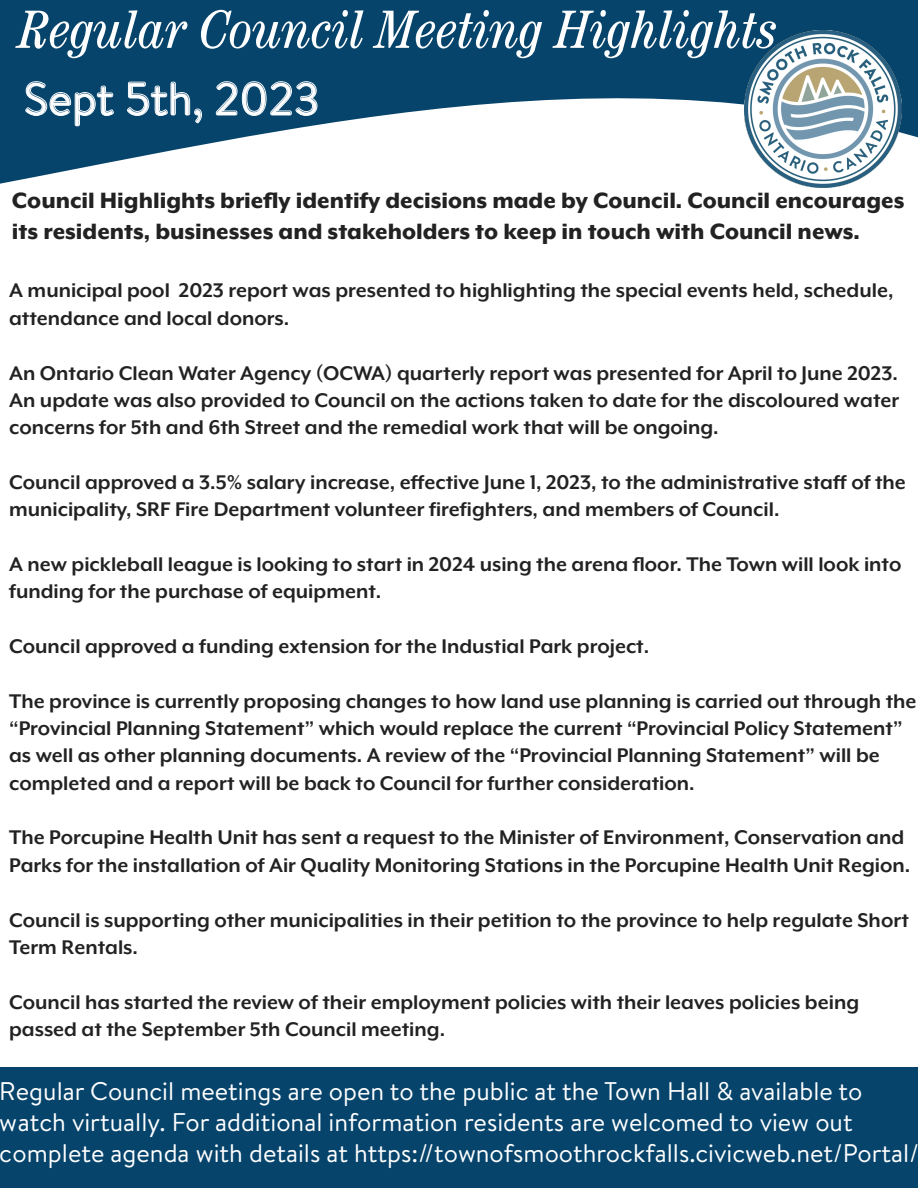
<style>
.page{position:relative;width:918px;height:1188px;background:#fff}
.page>*{position:absolute;margin:0;border:0;box-sizing:border-box;transform-origin:0 0}
.t1{font:italic condensed 54px "Century";color:#fff}
.t2{font:45.6px "Brandon Text";color:#fff}
.t3{font:25.5px/30.6px "Brandon Text";color:#fff}
.t4{font:800 25.5px/30.6px "Mr Eaves XL Mod OT";color:#222}
.t5{font:700 22.8px/27.3px "Mr Eaves XL Mod OT";color:#222}
</style>
<div class="page">
<svg style="left:0;top:0;width:918px;height:184px;fill:#06446c"></svg>
<img style="left:744px;top:30px;width:158px;height:158px">
<div style="left:0;top:1068px;width:918px;height:120px;background:#06446c"></div>
<svg style="left:25px;top:81px;width:293px;height:45px;background:#20577b"></svg>
<h1 class="t1" style="left:19px;top:-2px;width:760px">Regular Council Meeting Highlights</h1>
<h2 class="t2" style="left:24px;top:67px;width:297px">Sept 5th, 2023</h2>
<p class="t4" style="left:12px;top:185px;width:894px">Council Highlights briefly identify decisions made by Council. Council encourages its residents, businesses and stakeholders to keep in touch with Council news.</p>
<p class="t5" style="left:9px;top:277px;width:886px">A municipal pool 2023 report was presented to highlighting the special events held, schedule, attendance and local donors.</p>
<p class="t5" style="left:9px;top:359px;width:892px;text-align:justify">An Ontario Clean Water Agency (OCWA) quarterly report was presented for April to June 2023.<br>An update was also provided to Council on the actions taken to date for the discoloured water concerns for 5th and 6th Street and the remedial work that will be ongoing.</p>
<p class="t5" style="left:9px;top:468px;width:898px">Council approved a 3.5% salary increase, effective June 1, 2023, to the administrative staff of the municipality, SRF Fire Department volunteer firefighters, and members of Council.</p>
<p class="t5" style="left:9px;top:550px;width:894px">A new pickleball league is looking to start in 2024 using the arena floor. The Town will look into funding for the purchase of equipment.</p>
<p class="t5" style="left:9px;top:632px;width:642px">Council approved a funding extension for the Industial Park project.</p>
<p class="t5" style="left:9px;top:687px;width:909px">The province is currently proposing changes to how land use planning is carried out through the “Provincial Planning Statement” which would replace the current “Provincial Policy Statement” as well as other planning documents. A review of the “Provincial Planning Statement” will be completed and a report will be back to Council for further consideration.</p>
<p class="t5" style="left:9px;top:824px;width:903px">The Porcupine Health Unit has sent a request to the Minister of Environment, Conservation and<br>Parks for the installation of Air Quality Monitoring Stations in the Porcupine Health Unit Region.</p>
<p class="t5" style="left:9px;top:906px;width:901px">Council is supporting other municipalities in their petition to the province to help regulate Short<br>Term Rentals.</p>
<p class="t5" style="left:9px;top:988px;width:851px">Council has started the review of their employment policies with their leaves policies being passed at the September 5th Council meeting.</p>
<p class="t3" style="left:0;top:1075px;width:920px">Regular Council meetings are open to the public at the Town Hall &amp; available to watch virtually. For additional information residents are welcomed to view out complete agenda with details at https://townofsmoothrockfalls.civicweb.net/Portal/</p>
</div>
